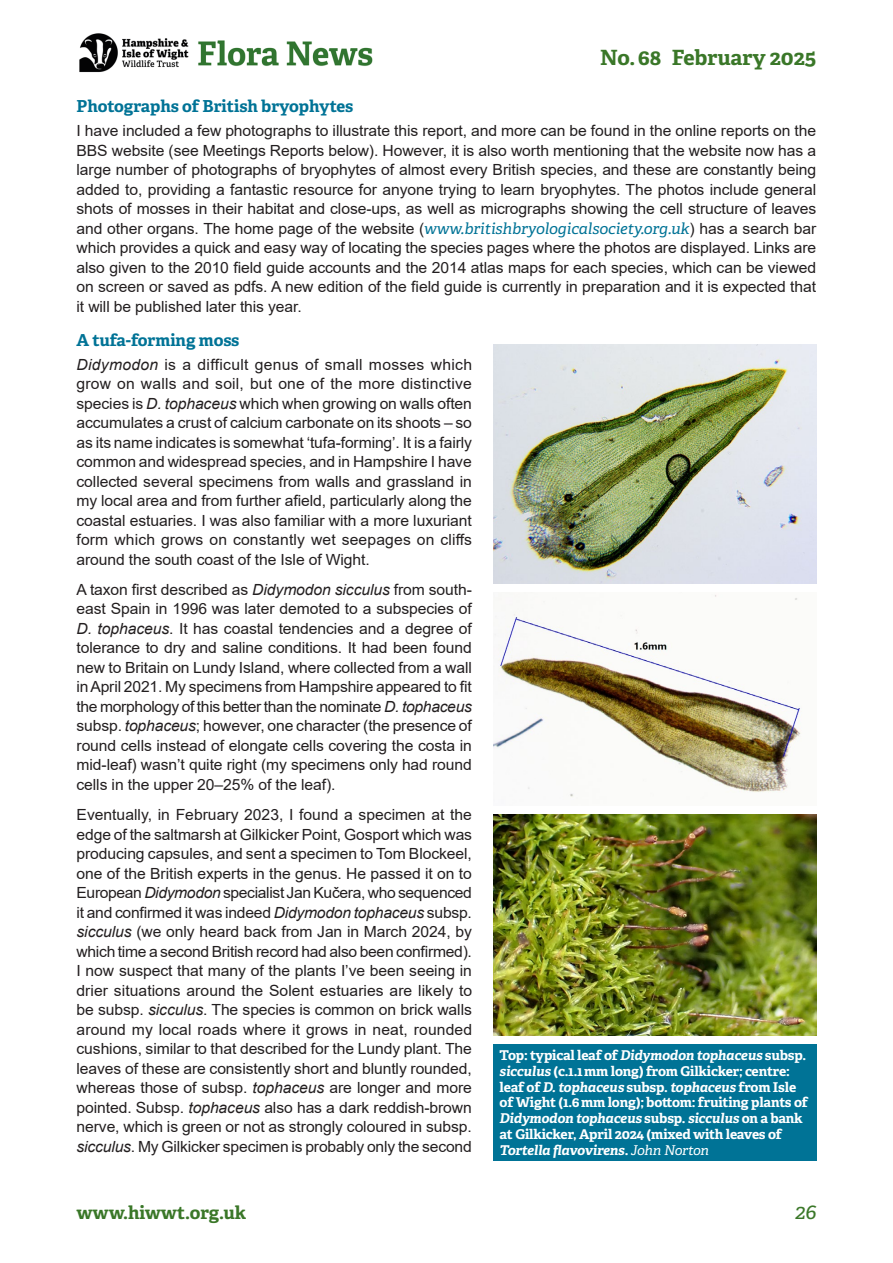
<style>
.page{position:relative;width:893px;height:1263px;background:#fff}
.page>*{position:absolute;margin:0;border:0;box-sizing:border-box;transform-origin:0 0}
.t1{font:700 21px "Adelle";letter-spacing:-.005em;color:#3a7728}
.t2{font:italic 21px "Adelle";color:#3a7728}
.t3{font:700 18px "Adelle";letter-spacing:-.005em;color:#3a7728}
.Head1{font:700 16.5px "Adelle";letter-spacing:-.005em;color:#007396}
.Body_Text{font:15.3px/19.5px "Arial";letter-spacing:-.005em;color:#231f20;text-align:justify}
.t4{font:700 13.5px/15.8px "Adelle";letter-spacing:-.015em;color:#fff}
.s1{font-family:"Adelle";font-style:italic;color:#007396}
.s2{font-style:italic}
.s3{font-weight:400;font-style:italic}
</style>
<div class="page">
<img style="left:79px;top:33px;width:294px;height:40px">
<div style="left:493px;top:1044px;width:323px;height:117px;background:#007396"></div>
<img style="left:493px;top:345px;width:323px;height:238px">
<img style="left:493px;top:595px;width:309px;height:202px">
<img style="left:493px;top:815px;width:323px;height:221px">
<h1 class="t1" style="left:600px;top:42px;width:218px">No. 68 February 2025</h1>
<p class="Head1" style="left:77px;top:95px;width:278px">Photographs of British bryophytes</p>
<p class="Body_Text" style="left:77px;top:121px;width:741px">I have included a few photographs to illustrate this report, and more can be found in the online reports on the BBS website (see Meetings Reports below). However, it is also worth mentioning that the website now has a large number of photographs of bryophytes of almost every British species, and these are constantly being added to, providing a fantastic resource for anyone trying to learn bryophytes. The photos include general shots of mosses in their habitat and close-ups, as well as micrographs showing the cell structure of leaves and other organs. The home page of the website (<span class="s1">www.britishbryologicalsociety.org.uk</span>) has a search bar which provides a quick and easy way of locating the species pages where the photos are displayed. Links are also given to the 2010 field guide accounts and the 2014 atlas maps for each species, which can be viewed on screen or saved as pdfs. A new edition of the field guide is currently in preparation and it is expected that it will be published later this year.</p>
<p class="Head1" style="left:77px;top:328px;width:164px">A tufa-forming moss</p>
<p class="Body_Text" style="left:77px;top:355px;width:397px"><span class="s2">Didymodon</span> is a difficult genus of small mosses which grow on walls and soil, but one of the more distinctive species is <span class="s2">D. tophaceus</span> which when growing on walls often accumulates a crust of calcium carbonate on its shoots – so as its name indicates is somewhat ‘tufa-forming’. It is a fairly common and widespread species, and in Hampshire I have collected several specimens from walls and grassland in my local area and from further afield, particularly along the coastal estuaries. I was also familiar with a more luxuriant form which grows on constantly wet seepages on cliffs around the south coast of the Isle of Wight.</p>
<p class="Body_Text" style="left:77px;top:580px;width:397px">A taxon first described as <span class="s2">Didymodon sicculus</span> from south&shy;east Spain in 1996 was later demoted to a subspecies of <span class="s2">D. tophaceus</span>. It has coastal tendencies and a degree of tolerance to dry and saline conditions. It had been found new to Britain on Lundy Island, where collected from a wall in April 2021. My specimens from Hampshire appeared to fit the morphology of this better than the nominate <span class="s2">D. tophaceus </span>subsp. <span class="s2">tophaceus</span>; however, one character (the presence of round cells instead of elongate cells covering the costa in mid-leaf) wasn’t quite right (my specimens only had round cells in the upper 20–25% of the leaf).</p>
<p class="Body_Text" style="left:77px;top:805px;width:397px">Eventually, in February 2023, I found a specimen at the edge of the saltmarsh at Gilkicker Point, Gosport which was producing capsules, and sent a specimen to Tom Blockeel, one of the British experts in the genus. He passed it on to European <span class="s2">Didymodon</span> specialist Jan Kučera, who sequenced it and confirmed it was indeed <span class="s2">Didymodon tophaceus</span> subsp. <span class="s2">sicculus</span> (we only heard back from Jan in March 2024, by which time a second British record had also been confirmed).<br>I now suspect that many of the plants I’ve been seeing in drier situations around the Solent estuaries are likely to be subsp. <span class="s2">sicculus</span>. The species is common on brick walls around my local roads where it grows in neat, rounded cushions, similar to that described for the Lundy plant. The leaves of these are consistently short and bluntly rounded, whereas those of subsp. <span class="s2">tophaceus</span> are longer and more pointed. Subsp. <span class="s2">tophaceus</span> also has a dark reddish-brown nerve, which is green or not as strongly coloured in subsp. <span class="s2">sicculus</span>. My Gilkicker specimen is probably only the second</p>
<p class="t4" style="left:500px;top:1047px;width:310px">Top: typical leaf of <span class="s2">Didymodon tophaceus</span> subsp. <span class="s2">sicculus</span> (c.1.1 mm long) from Gilkicker; centre: leaf of <span class="s2">D. tophaceus</span> subsp. <span class="s2">tophaceus</span> from Isle of Wight (1.6 mm long); bottom: fruiting plants of <span class="s2">Didymodon tophaceus</span> subsp. <span class="s2">sicculus</span> on a bank at Gilkicker, April 2024 (mixed with leaves of <span class="s2">Tortella flavovirens</span>. <span class="s3">John Norton</span></p>
<p class="t3" style="left:77px;top:1200px;width:171px">www.hiwwt.org.uk</p>
<h1 class="t2" style="left:795px;top:1196px;width:23px">26</h1>
</div>
